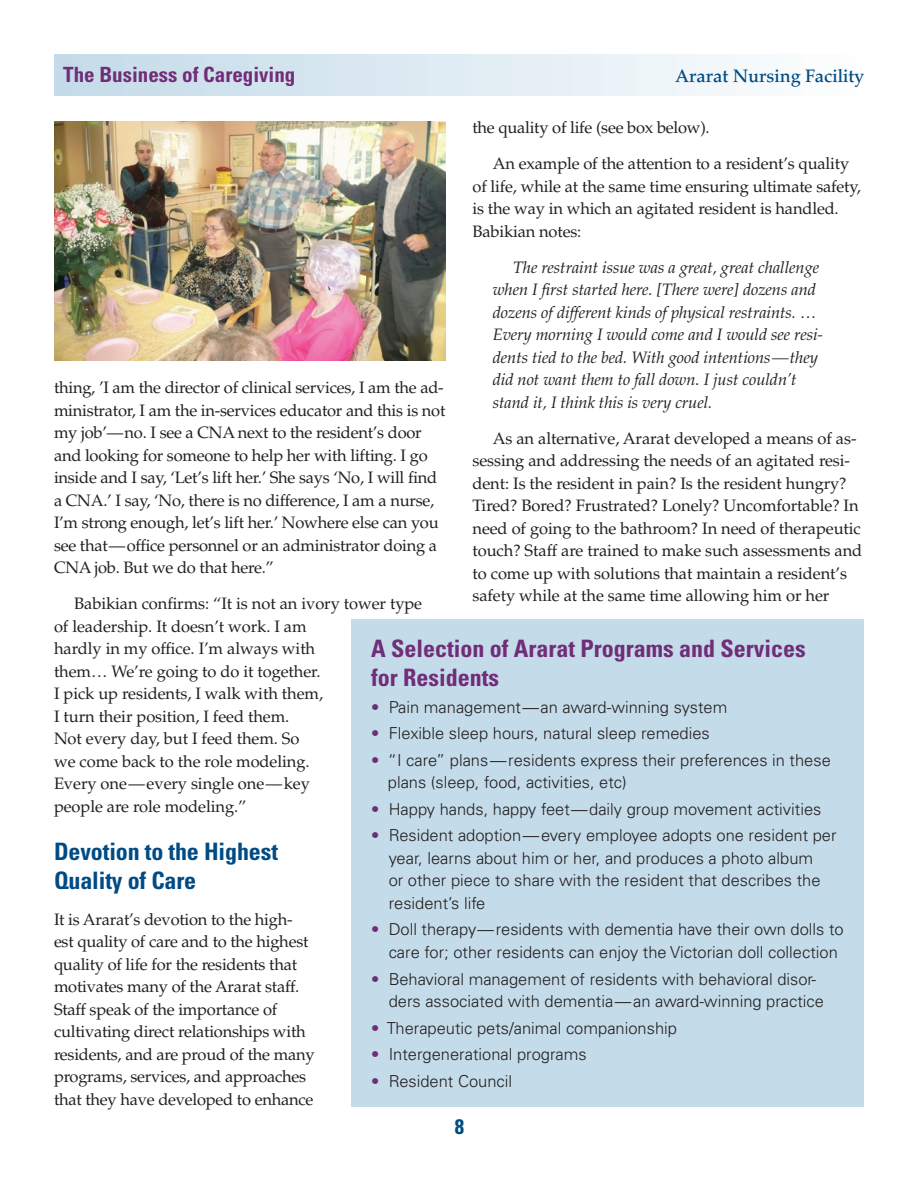
<style>
.page{position:relative;width:918px;height:1188px;background:#fff}
.page>*{position:absolute;margin:0;border:0;box-sizing:border-box;transform-origin:0 0}
.t1{font:700 condensed 24px/28.8px "Univers LT Std";color:#712d78}
.Subhead_B{font:700 condensed 24px/28.5px "Univers LT Std";letter-spacing:-.005em;color:#004b84}
.t2{font:700 condensed 21px "Univers LT Std";color:#712d78}
.t3{font:700 condensed 21px "Univers LT Std";color:#004b84}
.t4{font:500 18px "Palatino LT Std";color:#004b84}
.Text-Indent{font:16.5px/22.5px "Palatino LT Std";letter-spacing:-.005em;color:#231f20}
.t5{font:300 16.5px/22.5px "Univers LT Std";color:#231f20}
.Text-No_Indent{font:16.5px/22.5px "Palatino LT Std";letter-spacing:-.015em;color:#231f20}
.Text-Indent-2{font:italic 16.5px/22.5px "Palatino LT Std";letter-spacing:-.005em;color:#231f20}
.s1{color:#712d78}
</style>
<div class="page">
<div style="left:54px;top:54px;width:810px;height:41px;background:linear-gradient(to right,#c3dae8,#fdfefe)"></div>
<div style="left:351px;top:620px;width:513px;height:487px;background:#c4dbe9"></div>
<img style="left:54px;top:122px;width:392px;height:239px">
<p class="t2" style="left:63px;top:61px;width:234px">The Business of Caregiving</p>
<p class="t4" style="left:676px;top:65px;width:190px">Ararat Nursing Facility</p>
<p class="Text-No_Indent" style="left:472px;top:117px;width:239px">the quality of life (see box below).</p>
<p class="Text-Indent" style="left:472px;top:153px;width:390px;text-indent:20px">An example of the attention to a resident’s quality of life, while at the same time ensuring ultimate safety, is the way in which an agitated resident is handled.<br>Babikian notes:</p>
<p class="Text-Indent-2" style="left:493px;top:256px;width:332px;text-indent:20px">The restraint issue was a great, great challenge when I first started here. [There were] dozens and dozens of different kinds of physical restraints. … Every morning I would come and I would see resi&shy;dents tied to the bed. With good intentions—they did not want them to fall down. I just couldn’t stand it, I think this is very cruel.</p>
<p class="Text-Indent" style="left:472px;top:427px;width:391px;text-indent:20px">As an alternative, Ararat developed a means of as&shy;sessing and addressing the needs of an agitated resi&shy;dent: Is the resident in pain? Is the resident hungry?<br>Tired? Bored? Frustrated? Lonely? Uncomfortable? In need of going to the bathroom? In need of therapeutic touch? Staff are trained to make such assessments and to come up with solutions that maintain a resident’s safety while at the same time allowing him or her</p>
<p class="t1" style="left:371px;top:634px;width:436px">A Selection of Ararat Programs and Services for Residents</p>
<p class="t5" style="left:371px;top:696px;width:358px"><span class="s1">•</span> Pain management—an award-winning system</p>
<p class="t5" style="left:371px;top:722px;width:340px"><span class="s1">•</span> Flexible sleep hours, natural sleep remedies</p>
<p class="t5" style="left:388px;top:749px;width:445px;text-indent:-17px"><span class="s1">•</span> “I care” plans—residents express their preferences in these plans (sleep, food, activities, etc)</p>
<p class="t5" style="left:371px;top:798px;width:452px"><span class="s1">•</span> Happy hands, happy feet—daily group movement activities</p>
<p class="t5" style="left:389px;top:824px;width:449px;text-indent:-17px"><span class="s1">•</span> Resident adoption—every employee adopts one resident per year, learns about him or her, and produces a photo album<br>or other piece to share with the resident that describes the resident’s life</p>
<p class="t5" style="left:389px;top:918px;width:457px;text-indent:-17px"><span class="s1">•</span> Doll therapy—residents with dementia have their own dolls to care for; other residents can enjoy the Victorian doll collection</p>
<p class="t5" style="left:389px;top:967px;width:437px;text-indent:-17px"><span class="s1">•</span> Behavioral management of residents with behavioral disor&shy;ders associated with dementia—an award-winning practice</p>
<p class="t5" style="left:371px;top:1017px;width:307px"><span class="s1">•</span> Therapeutic pets/animal companionship</p>
<p class="t5" style="left:371px;top:1043px;width:217px"><span class="s1">•</span> Intergenerational programs</p>
<p class="t5" style="left:371px;top:1070px;width:142px"><span class="s1">•</span> Resident Council</p>
<p class="Text-Indent" style="left:54px;top:376px;width:393px">thing, ’I am the director of clinical services, I am the ad&shy;ministrator, I am the in-services educator and this is not my job’—no. I see a CNA next to the resident’s door and looking for someone to help her with lifting. I go inside and I say, ‘Let’s lift her.’ She says ‘No, I will find a CNA.’ I say, ‘No, there is no difference, I am a nurse, I’m strong enough, let’s lift her.’ Nowhere else can you see that—office personnel or an administrator doing a CNA job. But we do that here.”</p>
<p class="Text-Indent" style="left:54px;top:592px;width:370px;text-indent:20px">Babikian confirms: “It is not an ivory tower type of leadership. It doesn’t work. I am<br>hardly in my office. I’m always with<br>them… We’re going to do it together.<br>I pick up residents, I walk with them,<br>I turn their position, I feed them.<br>Not every day, but I feed them. So<br>we come back to the role modeling.<br>Every one—every single one—key<br>people are role modeling.”</p>
<p class="Subhead_B" style="left:54px;top:837px;width:226px">Devotion to the Highest<br>Quality of Care</p>
<p class="Text-No_Indent" style="left:54px;top:908px;width:262px">It is Ararat’s devotion to the high&shy;est quality of care and to the highest quality of life for the residents that motivates many of the Ararat staff.<br>Staff speak of the importance of cultivating direct relationships with residents, and are proud of the many programs, services, and approaches that they have developed to enhance</p>
<p class="t3" style="left:455px;top:1114px;width:11px">8</p>
</div>
